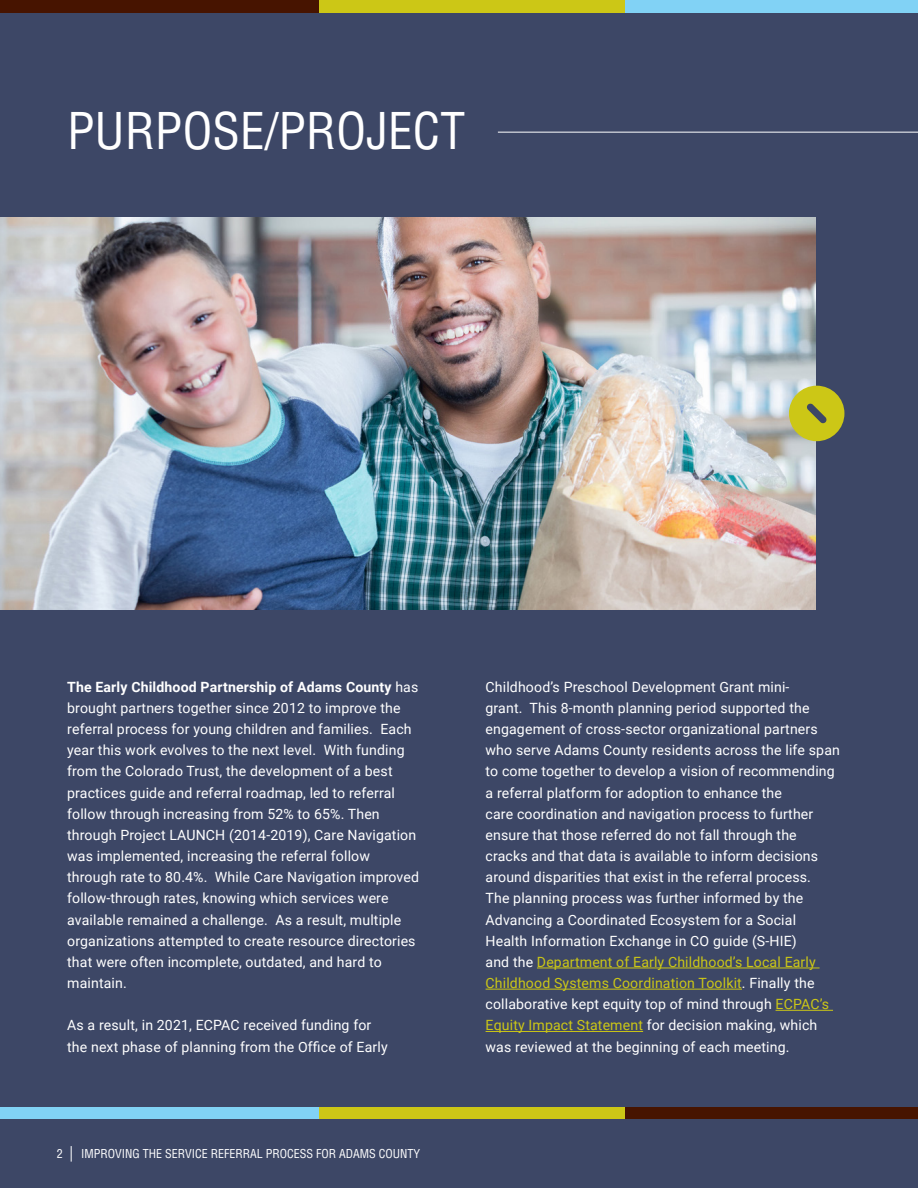
<style>
.page{position:relative;width:918px;height:1188px;background:#3d4766}
.page>*{position:absolute;margin:0;border:0;box-sizing:border-box;transform-origin:0 0}
.t1{font:condensed 49.35px "Helvetica LT Std";color:#fff}
.t2{font:14.1px/21.1px "Roboto";letter-spacing:.01em;color:#fff}
.t3{font:condensed 12px "Helvetica LT Std";color:#fff}
.s1{font-weight:700}
.s2{color:#ccc716}
</style>
<div class="page">
<div style="left:0;top:0;width:319px;height:13px;background:#471400"></div>
<div style="left:319px;top:0;width:306px;height:13px;background:#ccc716"></div>
<div style="left:625px;top:0;width:293px;height:13px;background:#81d2f5"></div>
<svg style="left:71px;top:1146px;width:1px;height:16px"></svg>
<div style="left:0;top:1107px;width:319px;height:11px;background:#81d2f5"></div>
<div style="left:319px;top:1107px;width:306px;height:11px;background:#ccc716"></div>
<div style="left:625px;top:1107px;width:293px;height:11px;background:#471400"></div>
<img style="left:0;top:217px;width:815px;height:393px">
<hr style="left:537px;top:968px;width:283px;height:1px;background:#ccc716">
<hr style="left:486px;top:989px;width:256px;height:1px;background:#ccc716">
<hr style="left:776px;top:1010px;width:57px;height:1px;background:#ccc716">
<hr style="left:486px;top:1031px;width:157px;height:1px;background:#ccc716">
<hr style="left:498px;top:132px;width:420px;height:1px;background:#fff">
<div style="left:789px;top:386px;width:55px;height:55px;background:#ccc716;border-radius:50%"></div>
<svg style="left:807px;top:403px;width:20px;height:21px"></svg>
<p class="t1" style="left:67px;top:100px;width:399px">PURPOSE/PROJECT</p>
<p class="t2" style="left:67px;top:676px;width:353px"><span class="s1">The Early Childhood Partnership of Adams County</span> has brought partners together since 2012 to improve the referral process for young children and families. Each year this work evolves to the next level. With funding from the Colorado Trust, the development of a best practices guide and referral roadmap, led to referral follow through increasing from 52% to 65%. Then through Project LAUNCH (2014-2019), Care Navigation was implemented, increasing the referral follow through rate to 80.4%. While Care Navigation improved follow-through rates, knowing which services were available remained a challenge. As a result, multiple organizations attempted to create resource directories that were often incomplete, outdated, and hard to maintain.</p>
<p class="t2" style="left:67px;top:1014px;width:322px">As a result, in 2021, ECPAC received funding for the next phase of planning from the Office of Early</p>
<p class="t3" style="left:57px;top:1146px;width:7px">2</p>
<p class="t3" style="left:81px;top:1146px;width:341px">IMPROVING THE SERVICE REFERRAL PROCESS FOR ADAMS COUNTY</p>
<p class="t2" style="left:486px;top:676px;width:356px">Childhood’s Preschool Development Grant mini-<br>grant. This 8-month planning period supported the engagement of cross-sector organizational partners who serve Adams County residents across the life span to come together to develop a vision of recommending a referral platform for adoption to enhance the<br>care coordination and navigation process to further ensure that those referred do not fall through the cracks and that data is available to inform decisions around disparities that exist in the referral process.<br>The planning process was further informed by the Advancing a Coordinated Ecosystem for a Social Health Information Exchange in CO guide (S-HIE)<br>and the <span class="s2">Department of Early Childhood’s Local Early Childhood Systems Coordination Toolkit</span>. Finally the collaborative kept equity top of mind through <span class="s2">ECPAC’s Equity Impact Statement</span> for decision making, which was reviewed at the beginning of each meeting.</p>
</div>
